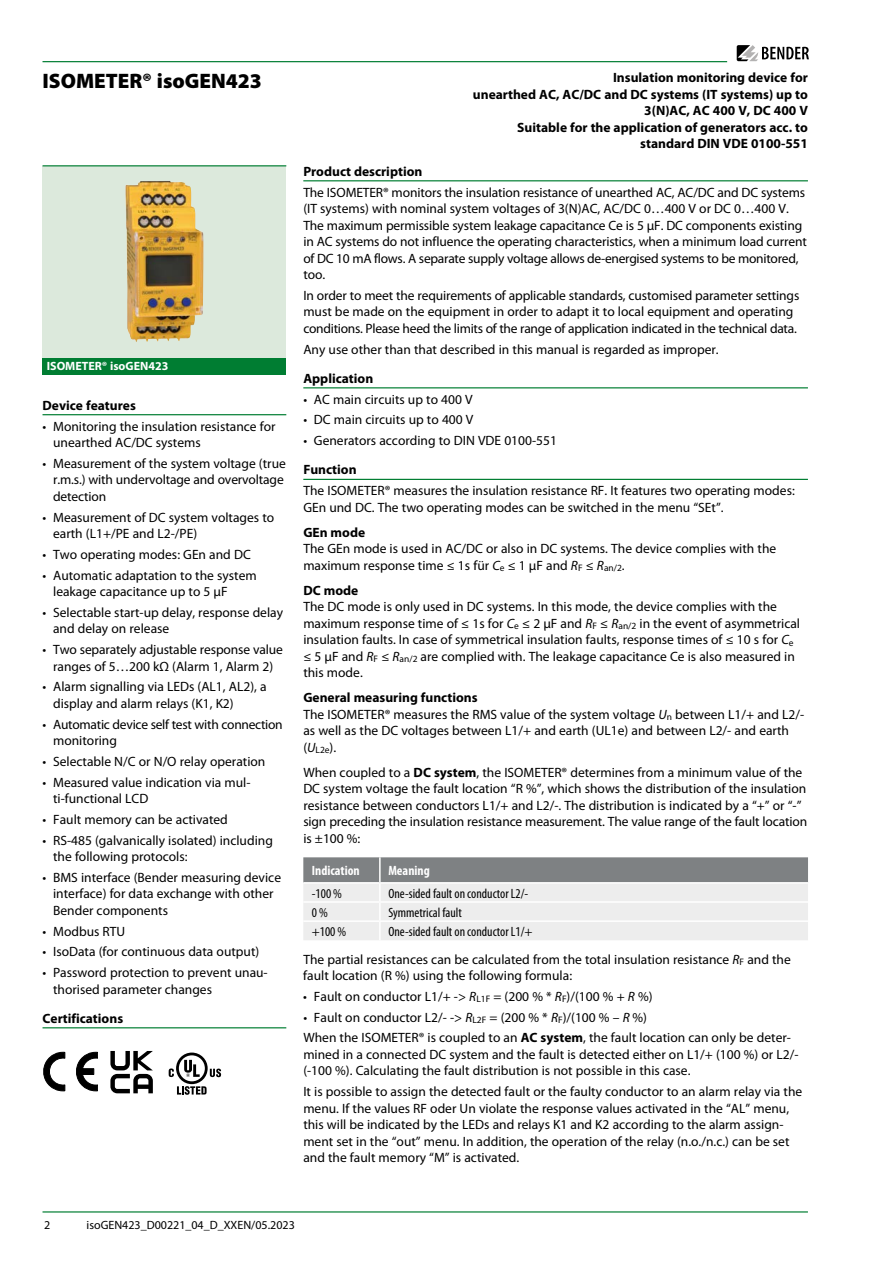
<style>
.page{position:relative;width:893px;height:1263px;background:#fff}
.page>*{position:absolute;margin:0;border:0;box-sizing:border-box;transform-origin:0 0}
.t1{font:900 21px "Myriad Pro";color:#000}
.t2{font:13.5px/16.5px "Myriad Pro";color:#000}
.t3{font:700 13.5px/16.5px "Myriad Pro";color:#000;text-align:right}
.t4{font:condensed 13.5px "Myriad Pro";color:#000}
.t5{font:13.5px/16.5px "Myriad Pro";letter-spacing:-.02em;color:#000}
.t6{font:700 condensed 13.5px "Myriad Pro";color:#fff}
.t7{font:12px "Myriad Pro";color:#000}
.t8{font:700 12px "Myriad Pro";color:#fff}
.s1{font-style:italic}
.s2{font-weight:700}
.s3{font-stretch:condensed}
</style>
<div class="page">
<hr style="left:43px;top:61px;width:684px;height:1px;background:#007d32">
<hr style="left:43px;top:1211px;width:765px;height:1px;background:#007d32">
<svg style="left:737px;top:45px;width:72px;height:16px"></svg>
<div style="left:43px;top:357px;width:243px;height:17px;background:#007d32"></div>
<hr style="left:43px;top:414px;width:243px;height:1px;background:#007d32">
<hr style="left:43px;top:1027px;width:243px;height:1px;background:#007d32">
<svg style="left:43px;top:1052px;width:22px;height:39px"></svg>
<svg style="left:76px;top:1052px;width:22px;height:39px"></svg>
<svg style="left:110px;top:1051px;width:43px;height:42px"></svg>
<svg style="left:169px;top:1068px;width:5px;height:9px"></svg>
<svg style="left:177px;top:1086px;width:30px;height:9px"></svg>
<div style="left:176px;top:1052px;width:32px;height:32px;border:3px solid #000;border-radius:50%"></div>
<svg style="left:210px;top:1068px;width:11px;height:9px"></svg>
<svg style="left:184px;top:1060px;width:16px;height:17px"></svg>
<hr style="left:303px;top:180px;width:505px;height:1px;background:#007d32">
<hr style="left:303px;top:387px;width:505px;height:1px;background:#007d32">
<hr style="left:303px;top:479px;width:505px;height:1px;background:#007d32">
<svg style="left:303px;top:857px;width:505px;height:83px;background:#cccdcd"></svg>
<hr style="left:303px;top:882px;width:77px;height:2px;background:#fff">
<hr style="left:380px;top:882px;width:428px;height:2px;background:#fff">
<div style="left:43px;top:166px;width:243px;height:191px;background:#dce9dc"></div>
<img style="left:125px;top:181px;width:78px;height:161px">
<hr style="left:43px;top:165px;width:243px;height:1px;background:#007d32">
<h1 class="t1" style="left:43px;top:69px;width:221px">ISOMETER® isoGEN423</h1>
<p class="t3" style="left:473px;top:70px;width:336px">Insulation monitoring device for<br>unearthed AC, AC/DC and DC systems (IT systems) up to 3(N)AC, AC 400 V, DC 400 V<br>Suitable for the application of generators acc. to standard DIN VDE 0100-551</p>
<p class="t8" style="left:47px;top:359px;width:123px">ISOMETER® isoGEN423</p>
<p class="t3" style="left:43px;top:397px;width:95px">Device features</p>
<p class="t2" style="left:53px;top:418px;width:224px;text-indent:-11px">• Monitoring the insulation resistance for unearthed AC/DC systems</p>
<p class="t2" style="left:53px;top:455px;width:234px;text-indent:-11px">• Measurement of the system voltage (true r.m.s.) with undervoltage and overvoltage detection</p>
<p class="t2" style="left:53px;top:509px;width:223px;text-indent:-11px">• Measurement of DC system voltages to earth (L1+/PE and L2-/PE)</p>
<p class="t2" style="left:43px;top:546px;width:210px">• Two operating modes: GEn and DC</p>
<p class="t2" style="left:53px;top:567px;width:205px;text-indent:-11px">• Automatic adaptation to the system leakage capacitance up to 5 μF</p>
<p class="t2" style="left:53px;top:604px;width:231px;text-indent:-11px">• Selectable start-up delay, response delay and delay on release</p>
<p class="t2" style="left:43px;top:642px;width:242px;text-align:center">• Two separately adjustable response value ranges of 5…200 kΩ (Alarm 1, Alarm 2)</p>
<p class="t2" style="left:53px;top:679px;width:215px;text-indent:-11px">• Alarm signalling via LEDs (AL1, AL2), a display and alarm relays (K1, K2)</p>
<p class="t5" style="left:53px;top:716px;width:231px;text-indent:-11px">• Automatic device self test with connection monitoring</p>
<p class="t2" style="left:43px;top:753px;width:224px">• Selectable N/C or N/O relay operation</p>
<p class="t2" style="left:53px;top:774px;width:199px;text-indent:-11px">• Measured value indication via mul&shy;ti-functional LCD</p>
<p class="t2" style="left:43px;top:811px;width:187px">• Fault memory can be activated</p>
<p class="t2" style="left:53px;top:832px;width:221px;text-indent:-11px">• RS-485 (galvanically isolated) including the following protocols:</p>
<p class="t2" style="left:53px;top:869px;width:229px;text-indent:-11px">• BMS interface (Bender measuring device interface) for data exchange with other<br>Bender components</p>
<p class="t2" style="left:43px;top:923px;width:84px">• Modbus RTU</p>
<p class="t2" style="left:43px;top:944px;width:218px">• IsoData (for continuous data output)</p>
<p class="t2" style="left:53px;top:965px;width:216px;text-indent:-11px">• Password protection to prevent unau&shy;thorised parameter changes</p>
<p class="t3" style="left:43px;top:1010px;width:82px">Certifications</p>
<p class="t3" style="left:303px;top:163px;width:121px">Product description</p>
<p class="t2" style="left:303px;top:184px;width:505px">The ISOMETER® monitors the insulation resistance of unearthed AC, AC/DC and DC systems (IT systems) with nominal system voltages of 3(N)AC, AC/DC 0…400 V or DC 0…400 V.<br>The maximum permissible system leakage capacitance Ce is 5 μF. DC components existing in AC systems do not influence the operating characteristics, when a minimum load current of DC 10 mA flows. A separate supply voltage allows de-energised systems to be monitored, too.</p>
<p class="t2" style="left:303px;top:287px;width:498px">In order to meet the requirements of applicable standards, customised parameter settings must be made on the equipment in order to adapt it to local equipment and operating conditions. Please heed the limits of the range of application indicated in the technical data.</p>
<p class="t2" style="left:303px;top:341px;width:417px">Any use other than that described in this manual is regarded as improper.</p>
<p class="t3" style="left:303px;top:370px;width:71px">Application</p>
<p class="t2" style="left:303px;top:391px;width:171px">• AC main circuits up to 400 V</p>
<p class="t2" style="left:303px;top:412px;width:172px">• DC main circuits up to 400 V</p>
<p class="t2" style="left:303px;top:433px;width:255px">• Generators according to DIN VDE 0100-551</p>
<p class="t3" style="left:303px;top:462px;width:55px">Function</p>
<p class="t2" style="left:303px;top:483px;width:493px">The ISOMETER® measures the insulation resistance RF. It features two operating modes:<br>GEn und DC. The two operating modes can be switched in the menu “SEt”.</p>
<p class="t3" style="left:303px;top:524px;width:63px">GEn mode</p>
<p class="t2" style="left:303px;top:541px;width:474px">The GEn mode is used in AC/DC or also in DC systems. The device complies with the maximum response time ≤ 1s für <span class="s1">C</span><sub>e</sub> ≤ 1 μF and <span class="s1">R</span><sub>F</sub> ≤ <span class="s1">R</span><sub>an/2</sub>.</p>
<p class="t3" style="left:303px;top:582px;width:56px">DC mode</p>
<p class="t2" style="left:303px;top:599px;width:498px">The DC mode is only used in DC systems. In this mode, the device complies with the maximum response time of ≤ 1s for <span class="s1">C</span><sub>e</sub> ≤ 2 μF and <span class="s1">R</span><sub>F</sub> ≤ <span class="s1">R</span><sub>an/2</sub> in the event of asymmetrical insulation faults. In case of symmetrical insulation faults, response times of ≤ 10 s for <span class="s1">C</span><sub>e </sub>≤ 5 μF and <span class="s1">R</span><sub>F</sub> ≤ <span class="s1">R</span><sub>an/2</sub> are complied with. The leakage capacitance Ce is also measured in this mode.</p>
<p class="t2" style="left:303px;top:690px;width:502px"><span class="s2">General measuring functions<br></span>The ISOMETER® measures the RMS value of the system voltage <span class="s1">U</span><sub>n</sub> between L1/+ and L2/- as well as the DC voltages between L1/+ and earth (UL1e) and between L2/- and earth (<span class="s1">U</span><sub>L2e</sub>).</p>
<p class="t2" style="left:303px;top:764px;width:505px">When coupled to a <span class="s2">DC system</span>, the ISOMETER® determines from a minimum value of the DC system voltage the fault location “R %”, which shows the distribution of the insulation resistance between conductors L1/+ and L2/-. The distribution is indicated by a “+” or “-” sign preceding the insulation resistance measurement. The value range of the fault location is ±100 %:</p>
<p class="t6" style="left:312px;top:863px;width:49px">Indication</p>
<p class="t6" style="left:388px;top:863px;width:43px">Meaning</p>
<p class="t4" style="left:312px;top:886px;width:32px">-100 %</p>
<p class="t4" style="left:388px;top:886px;width:141px">One-sided fault on conductor L2/-</p>
<p class="t4" style="left:312px;top:905px;width:18px">0 %</p>
<p class="t4" style="left:388px;top:905px;width:75px">Symmetrical fault</p>
<p class="t4" style="left:312px;top:924px;width:36px">+100 %</p>
<p class="t2" style="left:303px;top:918px;width:489px;line-height:27.5px;text-indent:85px"><span class="s3">One-sided fault on conductor L1/+<br></span>The partial resistances can be calculated from the total insulation resistance <span class="s1">R</span><sub>F</sub> and the</p>
<p class="t2" style="left:303px;top:967px;width:270px">fault location (R %) using the following formula:</p>
<p class="t2" style="left:303px;top:988px;width:351px">• Fault on conductor L1/+ -&gt; <span class="s1">R</span><sub>L1F</sub> = (200 % * <span class="s1">R</span><sub>F</sub>)/(100 % + <span class="s1">R</span> %)</p>
<p class="t2" style="left:303px;top:1007px;width:489px;line-height:20.7px">• Fault on conductor L2/- -&gt; <span class="s1">R</span><sub>L2F</sub> = (200 % * <span class="s1">R</span><sub>F</sub>)/(100 % – <span class="s1">R</span> %)<br>When the ISOMETER® is coupled to an <span class="s2">AC system</span>, the fault location can only be deter-</p>
<p class="t2" style="left:303px;top:1046px;width:497px">mined in a connected DC system and the fault is detected either on L1/+ (100 %) or L2/- (-100 %). Calculating the fault distribution is not possible in this case.</p>
<p class="t2" style="left:303px;top:1083px;width:500px">It is possible to assign the detected fault or the faulty conductor to an alarm relay via the menu. If the values RF oder Un violate the response values activated in the “AL” menu, this will be indicated by the LEDs and relays K1 and K2 according to the alarm assign&shy;ment set in the “out” menu. In addition, the operation of the relay (n.o./n.c.) can be set and the fault memory “M” is activated.</p>
<p class="t7" style="left:44px;top:1218px;width:8px">2</p>
<p class="t7" style="left:87px;top:1218px;width:210px">isoGEN423_D00221_04_D_XXEN/05.2023</p>
</div>
